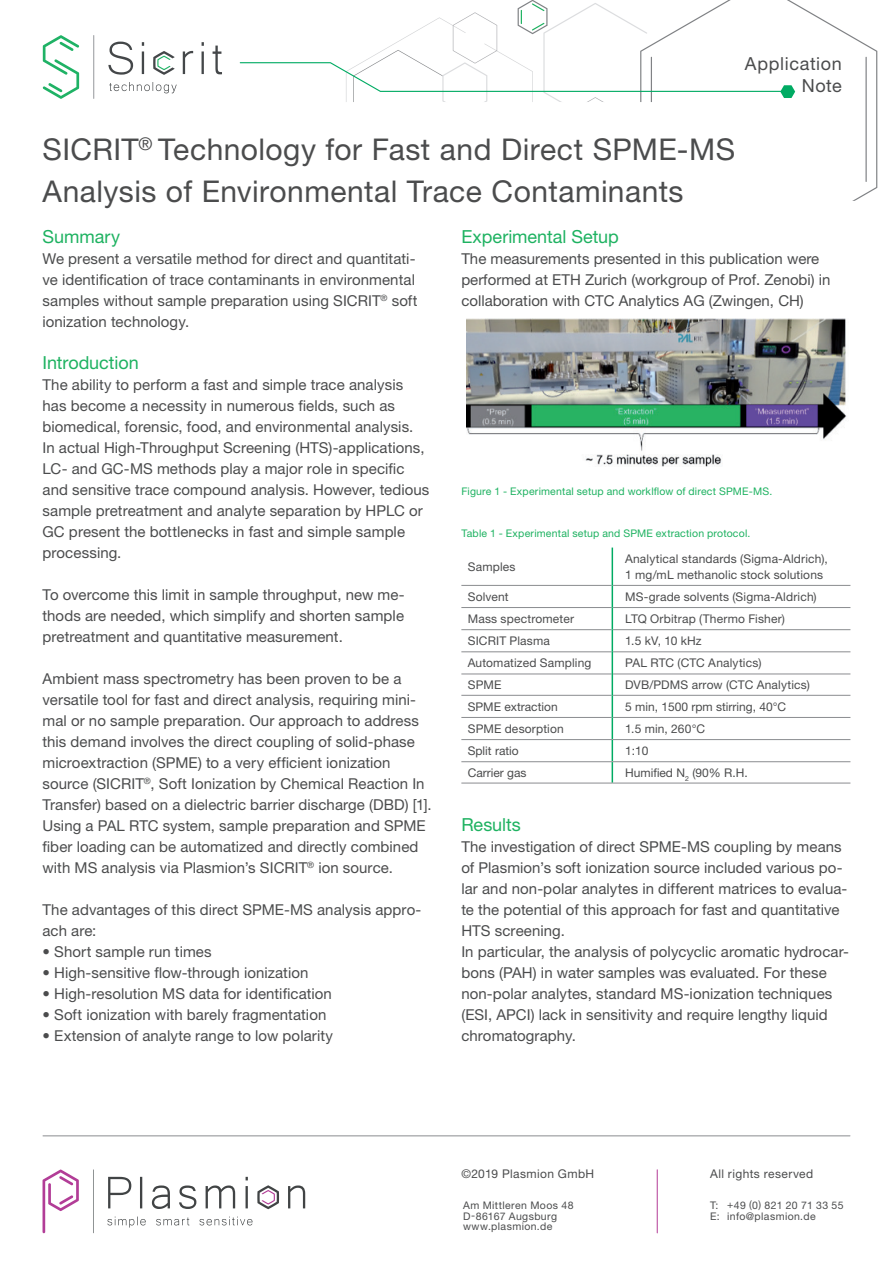
<style>
.page{position:relative;width:893px;height:1263px;background:#fff}
.page>*{position:absolute;margin:0;border:0;box-sizing:border-box;transform-origin:0 0}
.t1{font:30px/42px "Helvetica Neue LT Std";letter-spacing:.015em;color:#4b4c4d}
.t2{font:18px "Helvetica Neue LT Std";letter-spacing:-.005em;color:#1eb261}
.t3{font:18px/21.6px "Helvetica Neue LT Std";letter-spacing:.035em;color:#4b4c4d;text-align:right}
.t4{font:15px/21px "Helvetica Neue LT Std";letter-spacing:.005em;color:#4b4c4d}
.t5{font:12px/16.5px "Helvetica Neue LT Std";letter-spacing:.015em;color:#4b4c4d}
.t6{font:12px "Helvetica Neue LT Std";letter-spacing:.035em;color:#4b4c4d}
.t7{font:10.5px "Helvetica Neue LT Std";letter-spacing:.02em;color:#1eb261}
.t8{font:10.5px/10.5px "Helvetica Neue LT Std";letter-spacing:.04em;color:#4b4c4d}
</style>
<div class="page">
<svg style="left:108px;top:1177px;width:197px;height:32px"></svg>
<svg style="left:199px;top:1216px;width:54px;height:9px"></svg>
<svg style="left:156px;top:1217px;width:33px;height:8px"></svg>
<svg style="left:107px;top:1216px;width:39px;height:11px"></svg>
<hr style="left:93px;top:1169px;width:1px;height:64px;background:#85898a">
<svg style="left:43px;top:1169px;width:36px;height:64px"></svg>
<hr style="left:657px;top:1170px;width:1px;height:63px;background:#b33b96">
<hr style="left:43px;top:1135px;width:807px;height:1px;background:#8a8c8f">
<svg style="left:795px;top:3px;width:82px;height:198px"></svg>
<hr style="left:865px;top:57px;width:2px;height:125px;background:#808285">
<hr style="left:461px;top:585px;width:151px;height:1px;background:#8a8c8f">
<hr style="left:613px;top:585px;width:237px;height:1px;background:#8a8c8f">
<hr style="left:461px;top:607px;width:151px;height:1px;background:#8a8c8f">
<hr style="left:613px;top:607px;width:237px;height:1px;background:#8a8c8f">
<hr style="left:461px;top:629px;width:151px;height:1px;background:#8a8c8f">
<hr style="left:613px;top:629px;width:237px;height:1px;background:#8a8c8f">
<hr style="left:461px;top:651px;width:151px;height:1px;background:#8a8c8f">
<hr style="left:613px;top:651px;width:237px;height:1px;background:#8a8c8f">
<hr style="left:461px;top:674px;width:151px;height:1px;background:#8a8c8f">
<hr style="left:613px;top:674px;width:237px;height:1px;background:#8a8c8f">
<hr style="left:461px;top:695px;width:151px;height:1px;background:#8a8c8f">
<hr style="left:613px;top:695px;width:237px;height:1px;background:#8a8c8f">
<hr style="left:461px;top:717px;width:151px;height:1px;background:#8a8c8f">
<hr style="left:613px;top:717px;width:237px;height:1px;background:#8a8c8f">
<hr style="left:612px;top:548px;width:1px;height:37px;background:#00ab63">
<hr style="left:461px;top:739px;width:151px;height:1px;background:#8a8c8f">
<hr style="left:612px;top:739px;width:238px;height:1px;background:#8a8c8f">
<hr style="left:461px;top:761px;width:151px;height:1px;background:#8a8c8f">
<hr style="left:612px;top:761px;width:238px;height:1px;background:#8a8c8f">
<svg style="left:612px;top:585px;width:1px;height:198px"></svg>
<hr style="left:461px;top:783px;width:151px;height:1px;background:#8a8c8f">
<hr style="left:612px;top:783px;width:238px;height:1px;background:#8a8c8f">
<img style="left:466px;top:319px;width:381px;height:147px">
<svg style="left:108px;top:42px;width:114px;height:33px"></svg>
<svg style="left:109px;top:82px;width:68px;height:11px"></svg>
<hr style="left:93px;top:35px;width:1px;height:64px;background:#8b8d92">
<svg style="left:43px;top:35px;width:36px;height:64px"></svg>
<svg style="left:239px;top:0;width:556px;height:102px"></svg>
<p class="t3" style="left:745px;top:53px;width:98px">Application<br>Note</p>
<h1 class="t1" style="left:43px;top:128px;width:694px">SICRIT<sup>®</sup> Technology for Fast and Direct SPME-MS<br>Analysis of Environmental Trace Contaminants</h1>
<p class="t2" style="left:43px;top:226px;width:79px">Summary</p>
<p class="t4" style="left:43px;top:248px;width:377px">We present a versatile method for direct and quantitati&shy;ve identification of trace contaminants in environmental samples without sample preparation using SICRIT<sup>®</sup> soft ionization technology.</p>
<p class="t2" style="left:43px;top:352px;width:98px">Introduction</p>
<p class="t4" style="left:43px;top:374px;width:388px">The ability to perform a fast and simple trace analysis has become a necessity in numerous fields, such as biomedical, forensic, food, and environmental analysis.<br>In actual High-Throughput Screening (HTS)-applications, LC- and GC-MS methods play a major role in specific and sensitive trace compound analysis. However, tedious sample pretreatment and analyte separation by HPLC or GC present the bottlenecks in fast and simple sample processing.</p>
<p class="t4" style="left:43px;top:584px;width:364px;text-align:justify">To overcome this limit in sample throughput, new me&shy;thods are needed, which simplify and shorten sample pretreatment and quantitative measurement.</p>
<p class="t4" style="left:43px;top:668px;width:391px">Ambient mass spectrometry has been proven to be a versatile tool for fast and direct analysis, requiring mini&shy;mal or no sample preparation. Our approach to address this demand involves the direct coupling of solid-phase microextraction (SPME) to a very efficient ionization source (SICRIT<sup>®</sup>, Soft Ionization by Chemical Reaction In Transfer) based on a dielectric barrier discharge (DBD) [1].<br>Using a PAL RTC system, sample preparation and SPME fiber loading can be automatized and directly combined with MS analysis via Plasmion’s SICRIT<sup>®</sup> ion source.</p>
<p class="t4" style="left:43px;top:899px;width:380px">The advantages of this direct SPME-MS analysis appro&shy;ach are:</p>
<p class="t4" style="left:43px;top:941px;width:171px">• Short sample run times</p>
<p class="t4" style="left:43px;top:962px;width:267px">• High-sensitive flow-through ionization</p>
<p class="t4" style="left:43px;top:983px;width:291px">• High-resolution MS data for identification</p>
<p class="t4" style="left:43px;top:1004px;width:285px">• Soft ionization with barely fragmentation</p>
<p class="t4" style="left:43px;top:1025px;width:292px">• Extension of analyte range to low polarity</p>
<p class="t2" style="left:461px;top:226px;width:159px">Experimental Setup</p>
<p class="t4" style="left:461px;top:248px;width:371px">The measurements presented in this publication were performed at ETH Zurich (workgroup of Prof. Zenobi) in collaboration with CTC Analytics AG (Zwingen, CH)</p>
<p class="t7" style="left:461px;top:485px;width:312px">Figure 1 - Experimental setup and worklflow of direct SPME-MS.</p>
<p class="t7" style="left:461px;top:527px;width:290px">Table 1 - Experimental setup and SPME extraction protocol.</p>
<p class="t5" style="left:468px;top:558px;width:49px">Samples</p>
<p class="t5" style="left:625px;top:550px;width:204px">Analytical standards (Sigma-Aldrich),<br>1 mg/mL methanolic stock solutions</p>
<p class="t5" style="left:468px;top:588px;width:43px">Solvent</p>
<p class="t5" style="left:625px;top:588px;width:193px">MS-grade solvents (Sigma-Aldrich)</p>
<p class="t5" style="left:468px;top:610px;width:108px">Mass spectrometer</p>
<p class="t5" style="left:625px;top:610px;width:161px">LTQ Orbitrap (Thermo Fisher)</p>
<p class="t5" style="left:468px;top:632px;width:84px">SICRIT Plasma</p>
<p class="t5" style="left:625px;top:632px;width:78px">1.5 kV, 10 kHz</p>
<p class="t5" style="left:468px;top:654px;width:125px">Automatized Sampling</p>
<p class="t5" style="left:625px;top:654px;width:138px">PAL RTC (CTC Analytics)</p>
<p class="t5" style="left:468px;top:676px;width:35px">SPME</p>
<p class="t5" style="left:625px;top:676px;width:186px">DVB/PDMS arrow (CTC Analytics)</p>
<p class="t5" style="left:468px;top:698px;width:91px">SPME extraction</p>
<p class="t5" style="left:625px;top:698px;width:163px">5 min, 1500 rpm stirring, 40°C</p>
<p class="t5" style="left:468px;top:720px;width:97px">SPME desorption</p>
<p class="t5" style="left:625px;top:720px;width:82px">1.5 min, 260°C</p>
<p class="t5" style="left:468px;top:742px;width:53px">Split ratio</p>
<p class="t5" style="left:625px;top:742px;width:25px">1:10</p>
<p class="t5" style="left:468px;top:764px;width:60px">Carrier gas</p>
<p class="t5" style="left:625px;top:764px;width:124px">Humified N<sub>2</sub> (90% R.H.</p>
<p class="t2" style="left:461px;top:814px;width:61px">Results</p>
<p class="t4" style="left:461px;top:836px;width:389px">The investigation of direct SPME-MS coupling by means of Plasmion’s soft ionization source included various po&shy;lar and non-polar analytes in different matrices to evalua&shy;te the potential of this approach for fast and quantitative HTS screening.<br>In particular, the analysis of polycyclic aromatic hydrocar&shy;bons (PAH) in water samples was evaluated. For these non-polar analytes, standard MS-ionization techniques (ESI, APCI) lack in sensitivity and require lengthy liquid chromatography.</p>
<p class="t5" style="left:461px;top:1165px;width:134px">©2019 Plasmion GmbH</p>
<p class="t8" style="left:463px;top:1200px;width:112px">Am Mittleren Moos 48<br>D-86167 Augsburg www.plasmion.de</p>
<p class="t6" style="left:710px;top:1166px;width:105px">All rights reserved</p>
<p class="t8" style="left:710px;top:1200px;width:135px">T: +49 (0) 821 20 71 33 55<br>E: info@plasmion.de</p>
</div>
